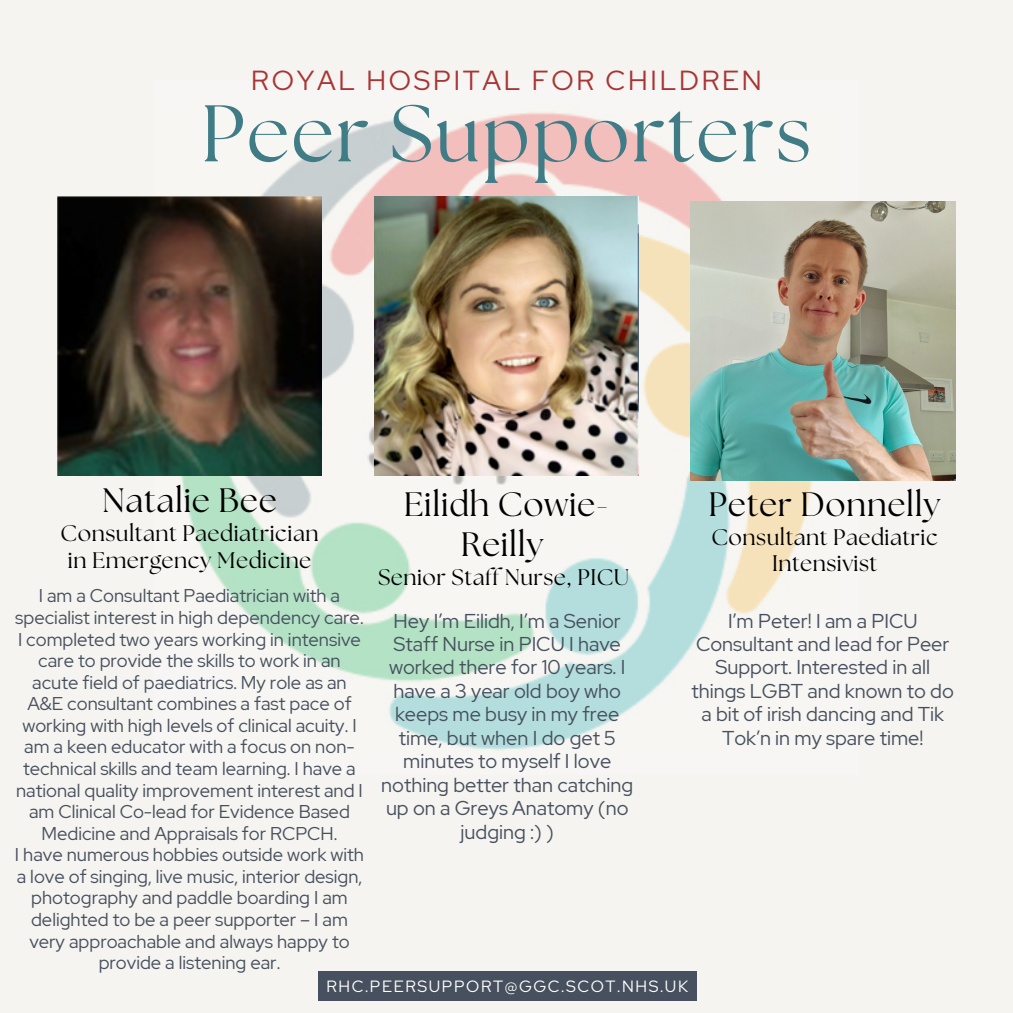
<style>
.page{position:relative;width:1013px;height:1013px;background:#fff}
.page>*{position:absolute;margin:0;border:0;box-sizing:border-box;transform-origin:0 0}
.t1{font:80px "The Seasons";letter-spacing:.02em;color:#407c86}
.t2{font:33.75px/40.2px "The Seasons";letter-spacing:.02em;color:#000;text-align:center}
.t3{font:27.5px "Red Hat Display";letter-spacing:.1em;color:#a83535}
.t4{font:22.5px/26.2px "The Seasons";letter-spacing:.02em;color:#000;text-align:center}
.t5{font:20px/23.5px "Red Hat Display";color:#47505e;text-align:center}
.t6{font:18.5px/21.5px "Red Hat Display";color:#47505e;text-align:center}
.t7{font:16.25px "Red Hat Display";letter-spacing:.1em;color:#fff}
</style>
<div class="page">
<div style="left:0;top:0;width:1012px;height:1012px;background:#f5f4f0"></div>
<img style="left:154px;top:112px;width:704px;height:638px">
<img style="left:57px;top:197px;width:265px;height:278px">
<img style="left:374px;top:197px;width:264px;height:278px">
<img style="left:690px;top:202px;width:265px;height:278px">
<div style="left:318px;top:971px;width:378px;height:30px;background:#47505e"></div>
<h3 class="t3" style="left:251px;top:62px;width:512px">ROYAL HOSPITAL FOR CHILDREN</h3>
<h1 class="t1" style="left:201px;top:97px;width:612px">Peer Supporters</h1>
<h2 class="t2" style="left:102px;top:482px;width:176px">Natalie Bee</h2>
<p class="t4" style="left:61px;top:522px;width:259px">Consultant Paediatrician in Emergency Medicine</p>
<p class="t6" style="left:15px;top:585px;width:350px">I am a Consultant Paediatrician with a specialist interest in high dependency care.<br>I completed two years working in intensive care to provide the skills to work in an acute field of paediatrics. My role as an A&amp;E consultant combines a fast pace of working with high levels of clinical acuity. I am a keen educator with a focus on non&shy;technical skills and team learning. I have a national quality improvement interest and I am Clinical Co-lead for Evidence Based Medicine and Appraisals for RCPCH.<br>I have numerous hobbies outside work with a love of singing, live music, interior design, photography and paddle boarding I am delighted to be a peer supporter – I am very approachable and always happy to provide a listening ear.</p>
<h2 class="t2" style="left:404px;top:486px;width:206px">Eilidh Cowie-<br>Reilly</h2>
<p class="t4" style="left:378px;top:566px;width:252px">Senior Staff Nurse, PICU</p>
<p class="t5" style="left:381px;top:608px;width:253px">Hey I’m Eilidh, I’m a Senior<br>Staff Nurse in PICU I have worked there for 10 years. I have a 3 year old boy who keeps me busy in my free time, but when I do get 5 minutes to myself I love nothing better than catching up on a Greys Anatomy (no judging :) )</p>
<h2 class="t2" style="left:708px;top:486px;width:233px">Peter Donnelly</h2>
<p class="t4" style="left:711px;top:525px;width:228px">Consultant Paediatric<br>Intensivist</p>
<p class="t5" style="left:691px;top:608px;width:264px">I’m Peter! I am a PICU<br>Consultant and lead for Peer<br>Support. Interested in all things LGBT and known to do a bit of irish dancing and Tik<br>Tok’n in my spare time!</p>
<p class="t7" style="left:326px;top:975px;width:363px">RHC.PEERSUPPORT@GGC.SCOT.NHS.UK</p>
</div>
